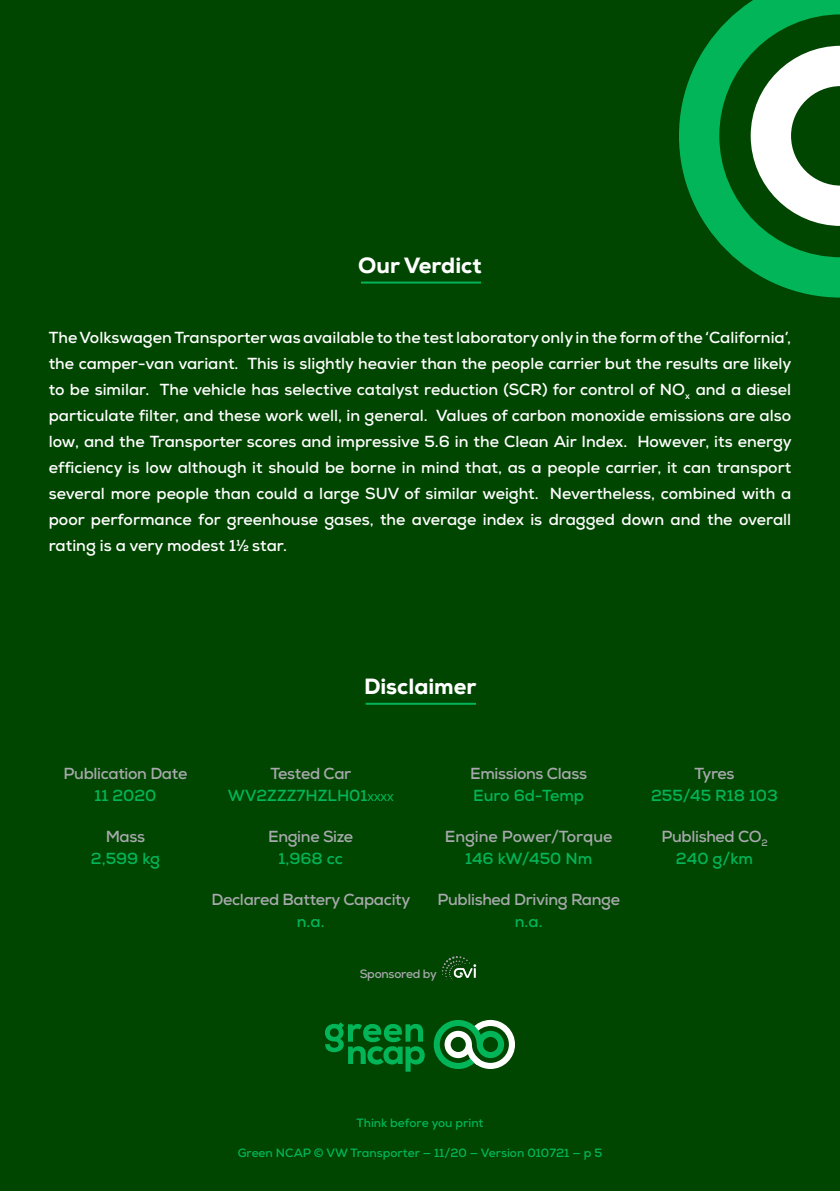
<style>
.page{position:relative;width:840px;height:1191px;background:#fff}
.page>*{position:absolute;margin:0;border:0;box-sizing:border-box;transform-origin:0 0}
.Verdict{font:800 22px "Nexa";color:#fff}
.VerdictBody{font:700 16px/26px "Nexa";color:#fff;text-align:justify}
.SpecTitle{font:700 16px "Nexa";letter-spacing:-.02em;color:#a8a9ad}
.SpecBody{font:700 16px "Nexa";color:#03b559}
.SpecTitle-2{font:700 16px "Nexa";color:#a8a9ad}
.VersionGreen{font:700 12px "Nexa";color:#03b559}
.SpecTitle-3{font:700 12px "Nexa";letter-spacing:-.02em;color:#a8a9ad}
.s1{font-size:10px}
</style>
<div class="page">
<div style="left:0;top:0;width:839px;height:1191px;background:#004500"></div>
<svg style="left:679px;top:0;width:160px;height:297px"></svg>
<svg style="left:325px;top:1022px;width:99px;height:49px"></svg>
<svg style="left:433px;top:1020px;width:81px;height:49px"></svg>
<hr style="left:361px;top:281px;width:119px;height:2px;background:#03b559">
<hr style="left:365px;top:703px;width:110px;height:2px;background:#03b559">
<img style="left:441px;top:956px;width:36px;height:25px">
<p class="Verdict" style="left:358px;top:251px;width:125px">Our Verdict</p>
<p class="VerdictBody" style="left:49px;top:324px;width:744px">The Volkswagen Transporter was available to the test laboratory only in the form of the ‘California’, the camper-van variant. This is slightly heavier than the people carrier but the results are likely to be similar. The vehicle has selective catalyst reduction (SCR) for control of NO<sub>x</sub> and a diesel particulate filter, and these work well, in general. Values of carbon monoxide emissions are also low, and the Transporter scores and impressive 5.6 in the Clean Air Index. However, its energy efficiency is low although it should be borne in mind that, as a people carrier, it can transport several more people than could a large SUV of similar weight. Nevertheless, combined with a poor performance for greenhouse gases, the average index is dragged down and the overall rating is a very modest 1½ star.</p>
<p class="Verdict" style="left:364px;top:672px;width:114px">Disclaimer</p>
<p class="SpecTitle" style="left:63px;top:762px;width:125px">Publication Date</p>
<p class="SpecBody" style="left:94px;top:784px;width:63px">11 2020</p>
<p class="SpecTitle" style="left:106px;top:826px;width:41px">Mass</p>
<p class="SpecBody" style="left:91px;top:848px;width:70px">2,599 kg</p>
<p class="SpecTitle" style="left:270px;top:762px;width:82px">Tested Car</p>
<p class="SpecBody" style="left:228px;top:784px;width:167px">WV2ZZZ7HZLH01<span class="s1">XXXX</span></p>
<p class="SpecTitle" style="left:470px;top:762px;width:118px">Emissions Class</p>
<p class="SpecBody" style="left:473px;top:784px;width:112px">Euro 6d-Temp</p>
<p class="SpecTitle" style="left:268px;top:826px;width:86px">Engine Size</p>
<p class="SpecBody" style="left:278px;top:848px;width:66px">1,968 cc</p>
<p class="SpecTitle-2" style="left:444px;top:826px;width:169px">Engine Power/Torque</p>
<p class="SpecBody" style="left:465px;top:848px;width:129px">146 kW/450 Nm</p>
<p class="SpecTitle" style="left:211px;top:889px;width:200px">Declared Battery Capacity</p>
<p class="SpecBody" style="left:297px;top:911px;width:29px">n.a.</p>
<p class="SpecTitle" style="left:437px;top:889px;width:184px">Published Driving Range</p>
<p class="SpecBody" style="left:514px;top:911px;width:29px">n.a.</p>
<p class="SpecTitle-3" style="left:359px;top:965px;width:79px">Sponsored by</p>
<p class="SpecTitle" style="left:694px;top:762px;width:42px">Tyres</p>
<p class="SpecBody" style="left:650px;top:784px;width:128px">255/45 R18 103</p>
<p class="SpecTitle" style="left:661px;top:826px;width:108px">Published CO<sub>2</sub></p>
<p class="SpecBody" style="left:675px;top:848px;width:79px">240 g/km</p>
<p class="VersionGreen" style="left:356px;top:1115px;width:128px">Think before you print</p>
<p class="VersionGreen" style="left:237px;top:1145px;width:366px">Green NCAP © VW Transporter — 11/20 — Version 010721 — p 5</p>
</div>
